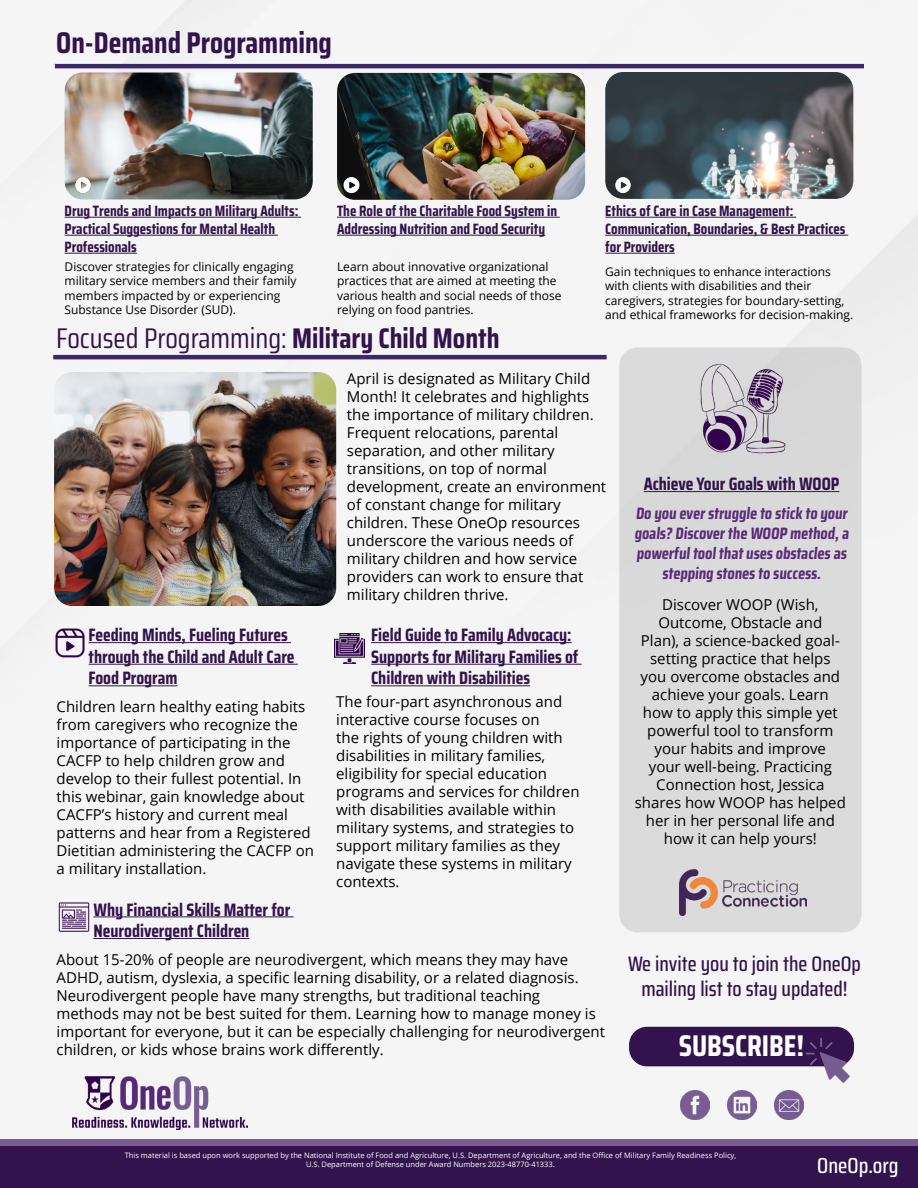
<style>
.page{position:relative;width:918px;height:1188px;background:#fff}
.page>*{position:absolute;margin:0;border:0;box-sizing:border-box;transform-origin:0 0}
.t1{font:700 30px "Saira Condensed";color:#33134d}
.t2{font:700 30px "Saira Condensed";color:#fff}
.t3{font:28.5px "Saira Condensed";color:#33134d}
.t4{font:500 21.75px "Saira Condensed";color:#fff}
.t5{font:500 21px/25.2px "Saira Condensed";color:#33134d;text-align:center}
.t6{font:700 18px/21.6px "Saira Condensed";color:#33134d}
.t7{font:700 16.5px/19.8px "Saira Condensed";color:#592b78;text-align:center}
.t8{font:15px/18px "Open Sans";color:#000}
.t9{font:700 15px/18px "Saira Condensed";color:#33134d}
.t10{font:12px/14.4px "Open Sans";color:#000}
.t11{font:7.5px/9px "Open Sans";color:#fff;text-align:center}
.s1{font-weight:700}
</style>
<div class="page">
<div style="left:0;top:0;width:918px;height:1120px;background:#f5f5f5"></div>
<div style="left:0;top:1139px;width:918px;height:49px;background:#775d94"></div>
<div style="left:0;top:1147px;width:918px;height:41px;background:#33134d"></div>
<img style="left:72px;top:1077px;width:176px;height:53px">
<div style="left:619px;top:347px;width:242px;height:585px;background:#dbdbdb;border-radius:18px"></div>
<img style="left:679px;top:869px;width:127px;height:46px">
<hr style="left:53px;top:355px;width:554px;height:4px;background:#3a286a">
<hr style="left:55px;top:64px;width:809px;height:4px;background:#3a286a">
<img style="left:54px;top:372px;width:282px;height:234px">
<img style="left:65px;top:73px;width:248px;height:126px">
<img style="left:337px;top:73px;width:248px;height:127px">
<img style="left:681px;top:1091px;width:28px;height:28px">
<img style="left:727px;top:1090px;width:30px;height:30px">
<img style="left:774px;top:1090px;width:30px;height:30px">
<hr style="left:644px;top:491px;width:195px;height:1px;background:#33134d">
<div style="left:629px;top:1027px;width:225px;height:39px;background:#33134d;border-radius:18px"></div>
<img style="left:796px;top:1038px;width:63px;height:45px">
<img style="left:70px;top:176px;width:26px;height:18px">
<img style="left:605px;top:72px;width:248px;height:127px">
<img style="left:339px;top:176px;width:26px;height:18px">
<img style="left:610px;top:176px;width:26px;height:18px">
<hr style="left:89px;top:642px;width:202px;height:1px;background:#33134d">
<hr style="left:89px;top:664px;width:209px;height:1px;background:#33134d">
<hr style="left:89px;top:685px;width:88px;height:1px;background:#33134d">
<img style="left:53px;top:621px;width:34px;height:66px">
<hr style="left:371px;top:642px;width:201px;height:1px;background:#33134d">
<hr style="left:371px;top:664px;width:211px;height:1px;background:#33134d">
<hr style="left:371px;top:685px;width:159px;height:1px;background:#33134d">
<hr style="left:337px;top:217px;width:223px;height:1px;background:#33134d">
<hr style="left:337px;top:235px;width:208px;height:1px;background:#33134d">
<hr style="left:65px;top:217px;width:236px;height:1px;background:#33134d">
<hr style="left:65px;top:235px;width:213px;height:1px;background:#33134d">
<hr style="left:65px;top:253px;width:72px;height:1px;background:#33134d">
<hr style="left:93px;top:916px;width:201px;height:1px;background:#33134d">
<hr style="left:93px;top:938px;width:156px;height:1px;background:#33134d">
<img style="left:57px;top:895px;width:34px;height:44px">
<img style="left:700px;top:363px;width:86px;height:91px">
<img style="left:334px;top:633px;width:31px;height:31px">
<hr style="left:605px;top:217px;width:191px;height:1px;background:#33134d">
<hr style="left:605px;top:235px;width:243px;height:1px;background:#33134d">
<hr style="left:605px;top:253px;width:70px;height:1px;background:#33134d">
<h3 class="t1" style="left:56px;top:20px;width:277px">On-Demand Programming</h3>
<h4 class="t9" style="left:65px;top:202px;width:235px">Drug Trends and Impacts on Military Adults:<br>Practical Suggestions for Mental Health<br>Professionals</h4>
<p class="t10" style="left:65px;top:259px;width:234px">Discover strategies for clinically engaging military service members and their family members impacted by or experiencing Substance Use Disorder (SUD).</p>
<h4 class="t9" style="left:337px;top:202px;width:222px">The Role of the Charitable Food System in<br>Addressing Nutrition and Food Security</h4>
<p class="t10" style="left:337px;top:259px;width:226px">Learn about innovative organizational practices that are aimed at meeting the various health and social needs of those relying on food pantries.</p>
<h4 class="t9" style="left:605px;top:202px;width:242px">Ethics of Care in Case Management:<br>Communication, Boundaries, &amp; Best Practices for Providers</h4>
<p class="t10" style="left:605px;top:264px;width:250px">Gain techniques to enhance interactions with clients with disabilities and their caregivers, strategies for boundary-setting, and ethical frameworks for decision-making.</p>
<h3 class="t3" style="left:56px;top:317px;width:445px">Focused Programming: <span class="s1">Military Child Month</span></h3>
<p class="t8" style="left:347px;top:369px;width:261px">April is designated as Military Child Month! It celebrates and highlights the importance of military children.<br>Frequent relocations, parental separation, and other military transitions, on top of normal development, create an environment of constant change for military children. These OneOp resources underscore the various needs of military children and how service providers can work to ensure that military children thrive.</p>
<h4 class="t6" style="left:89px;top:624px;width:207px">Feeding Minds, Fueling Futures through the Child and Adult Care<br>Food Program</h4>
<p class="t8" style="left:57px;top:697px;width:259px">Children learn healthy eating habits from caregivers who recognize the importance of participating in the CACFP to help children grow and develop to their fullest potential. In this webinar, gain knowledge about CACFP’s history and current meal patterns and hear from a Registered Dietitian administering the CACFP on a military installation.</p>
<h4 class="t6" style="left:93px;top:898px;width:198px">Why Financial Skills Matter for<br>Neurodivergent Children</h4>
<h4 class="t6" style="left:371px;top:624px;width:209px">Field Guide to Family Advocacy:<br>Supports for Military Families of<br>Children with Disabilities</h4>
<p class="t8" style="left:336px;top:693px;width:245px">The four-part asynchronous and interactive course focuses on<br>the rights of young children with disabilities in military families, eligibility for special education programs and services for children with disabilities available within military systems, and strategies to support military families as they navigate these systems in military contexts.</p>
<p class="t8" style="left:57px;top:951px;width:550px">About 15-20% of people are neurodivergent, which means they may have ADHD, autism, dyslexia, a specific learning disability, or a related diagnosis.<br>Neurodivergent people have many strengths, but traditional teaching methods may not be best suited for them. Learning how to manage money is important for everyone, but it can be especially challenging for neurodivergent children, or kids whose brains work differently.</p>
<h3 class="t6" style="left:644px;top:473px;width:197px">Achieve Your Goals with WOOP</h3>
<p class="t7" style="left:634px;top:504px;width:218px">Do you ever struggle to stick to your goals? Discover the WOOP method,a powerfultoolthat uses obstacles as stepping stones to success.</p>
<p class="t8" style="left:635px;top:596px;width:213px;text-align:center">Discover WOOP (Wish,<br>Outcome, Obstacle and<br>Plan), a science-backed goal&shy;setting practice that helps<br>you overcome obstacles and achieve your goals. Learn<br>how to apply this simple yet powerful tool to transform your habits and improve<br>your well-being. Practicing<br>Connection host, Jessica shares how WOOP has helped her in her personal life and how it can help yours!</p>
<p class="t5" style="left:628px;top:951px;width:235px">We invite you to join the OneOp mailing list to stay updated!</p>
<p class="t2" style="left:679px;top:1023px;width:127px">SUBSCRIBE!</p>
<p class="t11" style="left:125px;top:1151px;width:613px">This material is based upon work supported by the National Institute of Food and Agriculture, U.S. Department of Agriculture, and the Office of Military Family Readiness Policy,<br>U.S. Department of Defense under Award Numbers 2023-48770-41333.</p>
<h3 class="t4" style="left:817px;top:1150px;width:83px">OneOp.org</h3>
</div>
